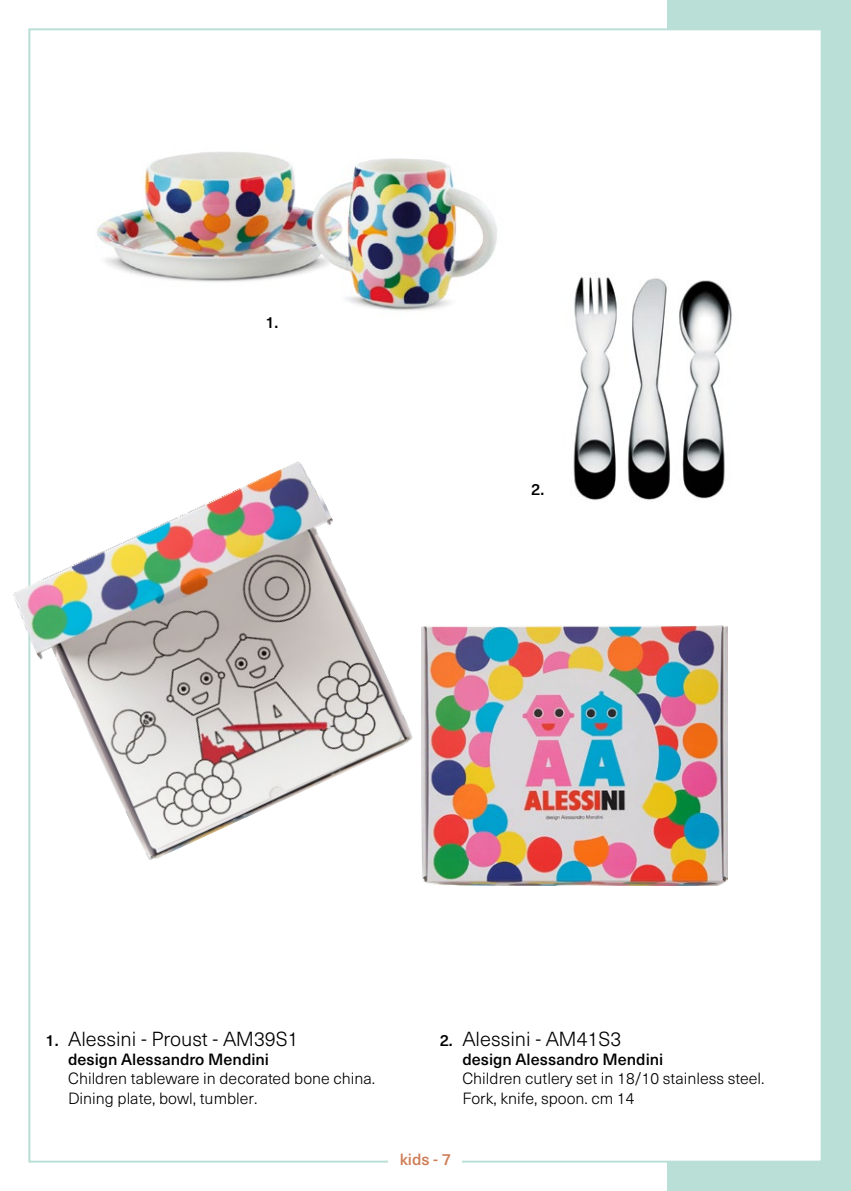
<style>
.page{position:relative;width:851px;height:1191px;background:#fff}
.page>*{position:absolute;margin:0;border:0;box-sizing:border-box;transform-origin:0 0}
.t1{font:300 20px "Neue Haas Unica W1 G";color:#000}
.t2{font:300 16px/19.2px "Neue Haas Unica W1 G";color:#000}
.t3{font:500 16px "Neue Haas Unica W1 G";color:#000}
.t4{font:500 16px "Neue Haas Unica W1 G";color:#cf7d57}
.s1{font-weight:500;font-size:16px}
</style>
<div class="page">
<div style="left:667px;top:0;width:183px;height:1191px;background:#badfd7"></div>
<div style="left:28px;top:28px;width:794px;height:1134px;background:#fff;border:2px solid #badfd7"></div>
<img style="left:573px;top:276px;width:159px;height:225px">
<img style="left:97px;top:152px;width:400px;height:159px">
<img style="left:422px;top:625px;width:305px;height:261px">
<img style="left:13px;top:458px;width:417px;height:410px">
<div style="left:388px;top:1152px;width:74px;height:17px;background:#fff"></div>
<p class="t3" style="left:265px;top:310px;width:15px">1.</p>
<p class="t3" style="left:531px;top:478px;width:15px">2.</p>
<p class="t1" style="left:45px;top:1024px;width:255px"><span class="s1">1.</span> Alessini - Proust - AM39S1</p>
<p class="t3" style="left:68px;top:1047px;width:202px">design Alessandro Mendini</p>
<p class="t2" style="left:68px;top:1068px;width:309px">Children tableware in decorated bone china.<br>Dining plate, bowl, tumbler.</p>
<p class="t1" style="left:439px;top:1024px;width:183px"><span class="s1">2.</span> Alessini - AM41S3</p>
<p class="t3" style="left:462px;top:1047px;width:202px">design Alessandro Mendini</p>
<p class="t2" style="left:462px;top:1068px;width:303px">Children cutlery set in 18/10 stainless steel.<br>Fork, knife, spoon. cm 14</p>
<p class="t4" style="left:399px;top:1147px;width:53px">kids - 7</p>
</div>
